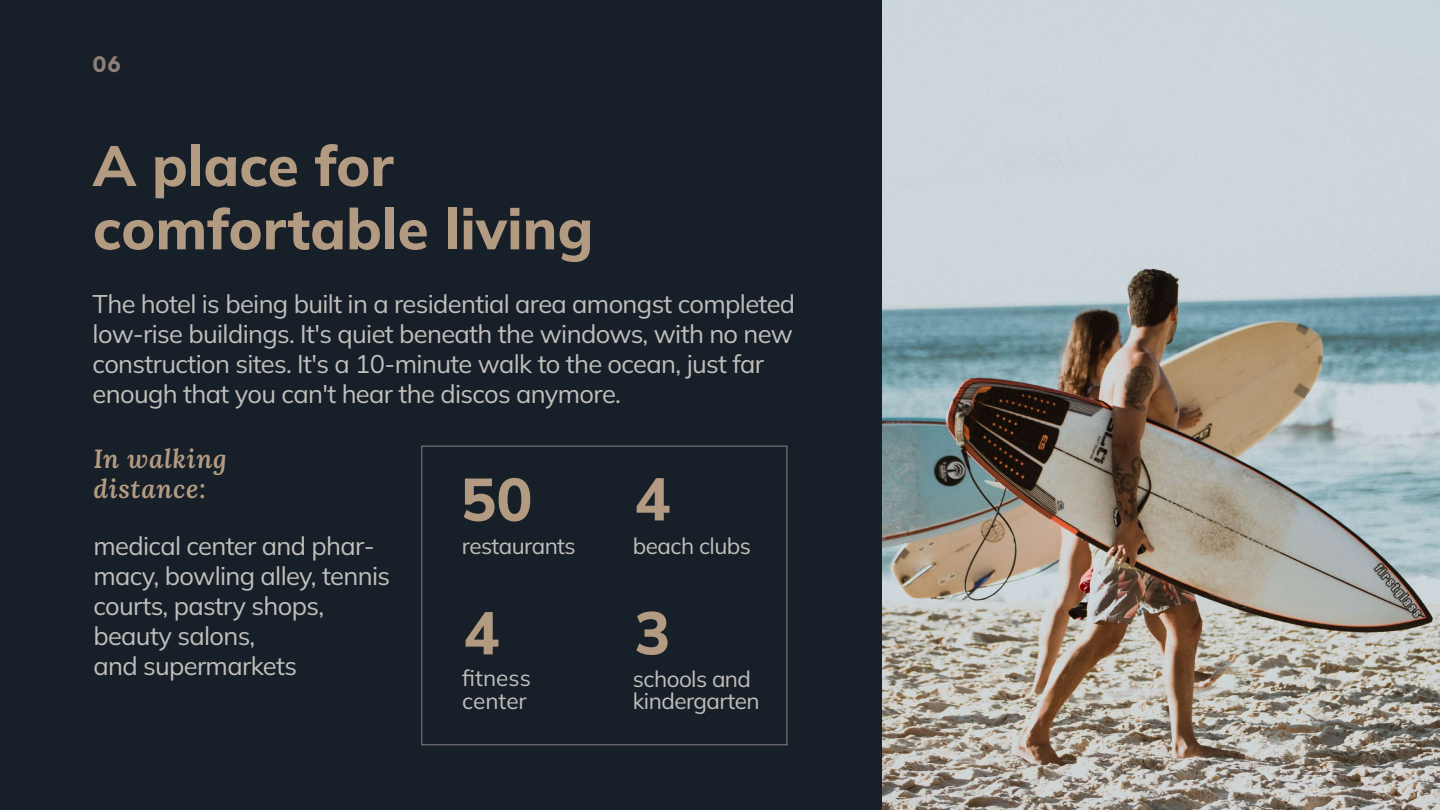
<style>
.page{position:relative;width:1440px;height:810px;background:#171f28}
.page>*{position:absolute;margin:0;border:0;box-sizing:border-box;transform-origin:0 0}
.t1{font:800 60px "Mulish";color:#b39b81}
.t2{font:800 56.78px/63.3px "Mulish";color:#b39b81}
.t3{font:italic 600 26.25px/30px "Lora";letter-spacing:.025em;color:#b39b81}
.t4{font:25.5px/30px "Mulish";letter-spacing:-.025em;color:#c0bfbb}
.t5{font:22.5px/22.5px "Mulish";letter-spacing:-.025em;color:#c0bfbb}
.t6{font:22.5px/22.5px "Mulish";color:#c0bfbb}
.t7{font:700 22.5px "BR Sonoma";color:#90807a}
</style>
<div class="page">
<div style="left:421px;top:446px;width:366px;height:299px;border:1px solid #878180"></div>
<img style="left:883px;top:0;width:557px;height:810px">
<p class="t7" style="left:93px;top:50px;width:30px">06</p>
<h2 class="t2" style="left:93px;top:133px;width:502px">A place for comfortable living</h2>
<p class="t4" style="left:93px;top:288px;width:704px">The hotel is being built in a residential area amongst completed low-rise buildings. It's quiet beneath the windows, with no new construction sites. It's a 10-minute walk to the ocean, just far enough that you can't hear the discos anymore.</p>
<p class="t3" style="left:93px;top:443px;width:135px">In walking distance:</p>
<p class="t4" style="left:93px;top:530px;width:298px">medical center and phar&shy;macy, bowling alley, tennis courts, pastry shops, beauty salons,<br>and supermarkets</p>
<h1 class="t1" style="left:460px;top:459px;width:73px">50</h1>
<p class="t5" style="left:462px;top:534px;width:115px">restaurants</p>
<h1 class="t1" style="left:463px;top:592px;width:37px">4</h1>
<p class="t6" style="left:462px;top:667px;width:70px">fitness center</p>
<h1 class="t1" style="left:634px;top:458px;width:37px">4</h1>
<p class="t5" style="left:633px;top:534px;width:119px">beach clubs</p>
<h1 class="t1" style="left:634px;top:592px;width:37px">3</h1>
<p class="t5" style="left:633px;top:667px;width:128px">schools and kindergarten</p>
</div>
